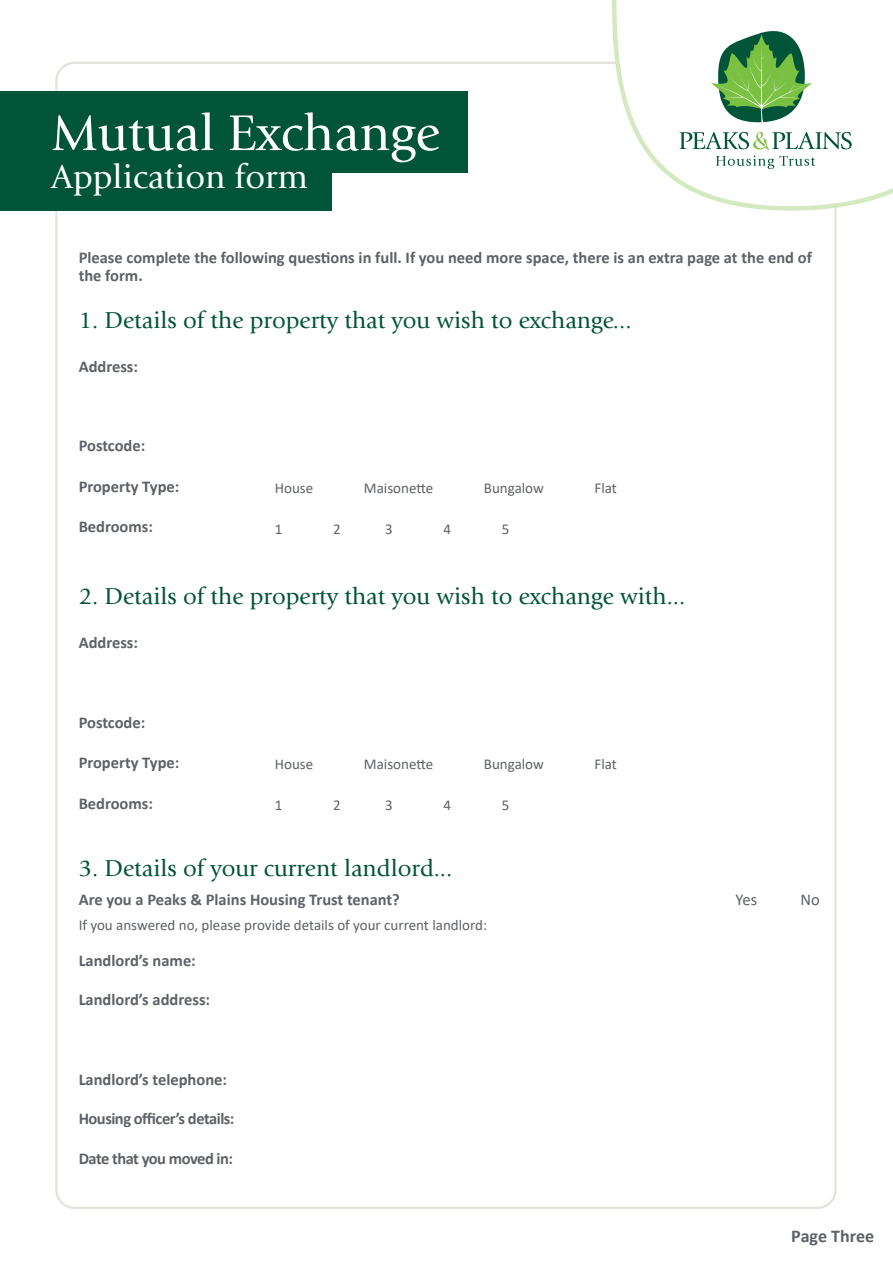
<style>
.page{position:relative;width:893px;height:1263px;background:#fff}
.page>*{position:absolute;margin:0;border:0;box-sizing:border-box;transform-origin:0 0}
.t1{font:52.35px "Giovanni Std";color:#fff}
.t2{font:34.5px "Giovanni Std";color:#fff}
.t3{font:24px "Giovanni Std";color:#005437}
.t4{font:700 18px "Calibri";color:#5d6067}
.t5{font:700 16.5px/18px "Calibri";color:#5e6168}
.t6{font:700 16.5px "Calibri";letter-spacing:-.03em;color:#5e6168}
.t7{font:16.5px "Calibri";color:#5e6168}
.t8{font:15px "Calibri";color:#5e6168}
</style>
<div class="page">
<svg style="left:610px;top:0;width:283px;height:213px"></svg>
<svg style="left:716px;top:156px;width:99px;height:13px"></svg>
<svg style="left:679px;top:132px;width:173px;height:18px"></svg>
<svg style="left:710px;top:31px;width:102px;height:91px"></svg>
<div style="left:0;top:144px;width:332px;height:67px;background:#005437"></div>
<div style="left:0;top:91px;width:468px;height:81px;background:#005437"></div>
<p class="t1" style="left:51px;top:104px;width:390px">Mutual Exchange</p>
<p class="t2" style="left:51px;top:158px;width:258px">Application form</p>
<p class="t5" style="left:79px;top:249px;width:735px">Please complete the following questions in full. If you need more space, there is an extra page at the end of the form.</p>
<p class="t3" style="left:79px;top:307px;width:554px">1. Details of the property that you wish to exchange...</p>
<p class="t5" style="left:79px;top:357px;width:61px">Address:</p>
<p class="t5" style="left:79px;top:437px;width:68px">Postcode:</p>
<p class="t5" style="left:79px;top:477px;width:102px">Property Type:</p>
<p class="t8" style="left:275px;top:478px;width:40px">House</p>
<p class="t8" style="left:364px;top:478px;width:71px">Maisonette</p>
<p class="t8" style="left:484px;top:478px;width:61px">Bungalow</p>
<p class="t8" style="left:594px;top:478px;width:24px">Flat</p>
<p class="t5" style="left:79px;top:518px;width:76px">Bedrooms:</p>
<p class="t8" style="left:275px;top:518px;width:9px">1</p>
<p class="t8" style="left:333px;top:518px;width:9px">2</p>
<p class="t8" style="left:385px;top:518px;width:9px">3</p>
<p class="t8" style="left:444px;top:518px;width:9px">4</p>
<p class="t8" style="left:502px;top:518px;width:9px">5</p>
<p class="t3" style="left:79px;top:583px;width:608px">2. Details of the property that you wish to exchange with...</p>
<p class="t5" style="left:79px;top:633px;width:61px">Address:</p>
<p class="t5" style="left:79px;top:713px;width:68px">Postcode:</p>
<p class="t5" style="left:79px;top:753px;width:102px">Property Type:</p>
<p class="t8" style="left:275px;top:754px;width:40px">House</p>
<p class="t8" style="left:364px;top:754px;width:71px">Maisonette</p>
<p class="t8" style="left:484px;top:754px;width:61px">Bungalow</p>
<p class="t8" style="left:594px;top:754px;width:24px">Flat</p>
<p class="t5" style="left:79px;top:794px;width:76px">Bedrooms:</p>
<p class="t8" style="left:275px;top:795px;width:9px">1</p>
<p class="t8" style="left:333px;top:795px;width:9px">2</p>
<p class="t8" style="left:385px;top:795px;width:9px">3</p>
<p class="t8" style="left:444px;top:795px;width:9px">4</p>
<p class="t8" style="left:502px;top:795px;width:9px">5</p>
<p class="t3" style="left:79px;top:855px;width:375px">3. Details of your current landlord...</p>
<p class="t5" style="left:79px;top:890px;width:323px">Are you a Peaks &amp; Plains Housing Trust tenant?</p>
<p class="t7" style="left:736px;top:888px;width:23px">Yes</p>
<p class="t7" style="left:800px;top:888px;width:21px">No</p>
<p class="t8" style="left:79px;top:915px;width:410px">If you answered no, please provide details of your current landlord:</p>
<p class="t5" style="left:79px;top:952px;width:119px">Landlord’s name:</p>
<p class="t5" style="left:79px;top:990px;width:133px">Landlord’s address:</p>
<p class="t5" style="left:79px;top:1070px;width:150px">Landlord’s telephone:</p>
<p class="t6" style="left:79px;top:1107px;width:157px">Housing officer’s details:</p>
<p class="t6" style="left:79px;top:1147px;width:156px">Date that you moved in:</p>
<p class="t4" style="left:791px;top:1223px;width:85px">Page Three</p>
</div>
